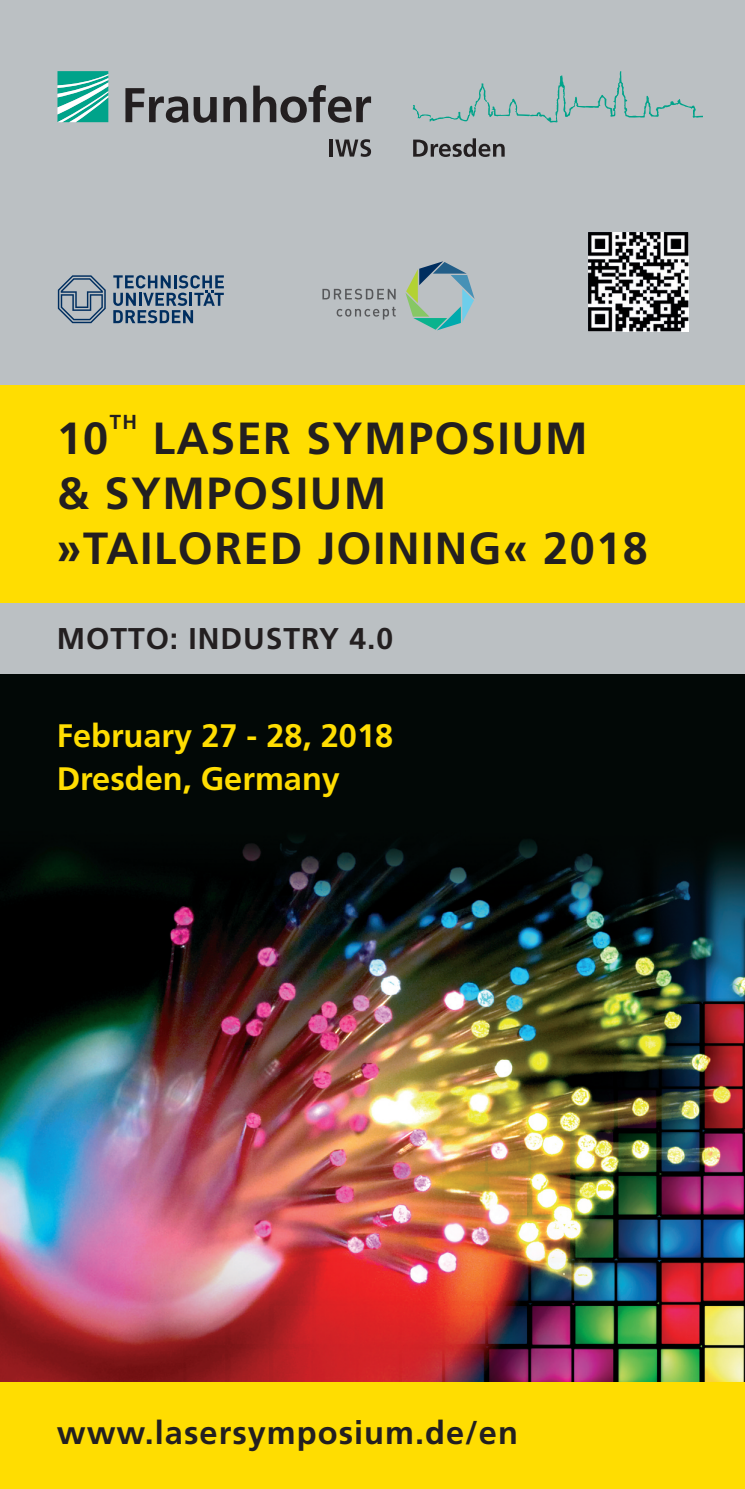
<style>
.page{position:relative;width:745px;height:1489px;background:#fff}
.page>*{position:absolute;margin:0;border:0;box-sizing:border-box;transform-origin:0 0}
.t1{font:700 45px/55px "Frutiger LT Com";letter-spacing:.03em;color:#231f20}
.t2{font:700 32.5px/42.5px "Frutiger LT Com";color:#ffdd01}
.t3{font:700 32.5px "Frutiger LT Com";letter-spacing:.03em;color:#231f20}
.t4{font:700 30px "Frutiger LT Com";letter-spacing:.03em;color:#231f20}
.t5{font:700 20.25px "Frutiger LT Com";color:#231f20}
</style>
<div class="page">
<img style="left:0;top:673px;width:744px;height:709px">
<div style="left:0;top:0;width:744px;height:385px;background:#bbc0c3"></div>
<svg style="left:57px;top:71px;width:51px;height:51px;background:#4cbcab"></svg>
<svg style="left:125px;top:85px;width:246px;height:38px"></svg>
<hr style="left:329px;top:139px;width:3px;height:17px;background:#231f20">
<svg style="left:335px;top:139px;width:36px;height:18px"></svg>
<svg style="left:413px;top:138px;width:91px;height:19px"></svg>
<svg style="left:412px;top:71px;width:290px;height:52px"></svg>
<img style="left:588px;top:232px;width:99px;height:99px">
<div style="left:0;top:385px;width:744px;height:217px;background:#ffdd01"></div>
<div style="left:0;top:602px;width:744px;height:71px;background:#bbc0c3"></div>
<div style="left:0;top:1382px;width:744px;height:106px;background:#ffdd01"></div>
<svg style="left:322px;top:289px;width:73px;height:10px"></svg>
<svg style="left:336px;top:307px;width:59px;height:12px"></svg>
<svg style="left:405px;top:261px;width:69px;height:69px"></svg>
<svg style="left:113px;top:275px;width:111px;height:48px"></svg>
<svg style="left:58px;top:275px;width:48px;height:48px"></svg>
<p class="t5" style="left:110px;top:410px;width:29px">TH</p>
<p class="t1" style="left:57px;top:411px;width:592px;text-indent:96px">LASER SYMPOSIUM<br>&amp; SYMPOSIUM<br>»TAILORED JOINING« 2018</p>
<p class="t1" style="left:57px;top:411px;width:53px">10</p>
<p class="t4" style="left:57px;top:621px;width:337px">MOTTO: INDUSTRY 4.0</p>
<p class="t2" style="left:57px;top:715px;width:338px">February 27 - 28, 2018<br>Dresden, Germany</p>
<p class="t3" style="left:57px;top:1413px;width:462px">www.lasersymposium.de/en</p>
</div>
